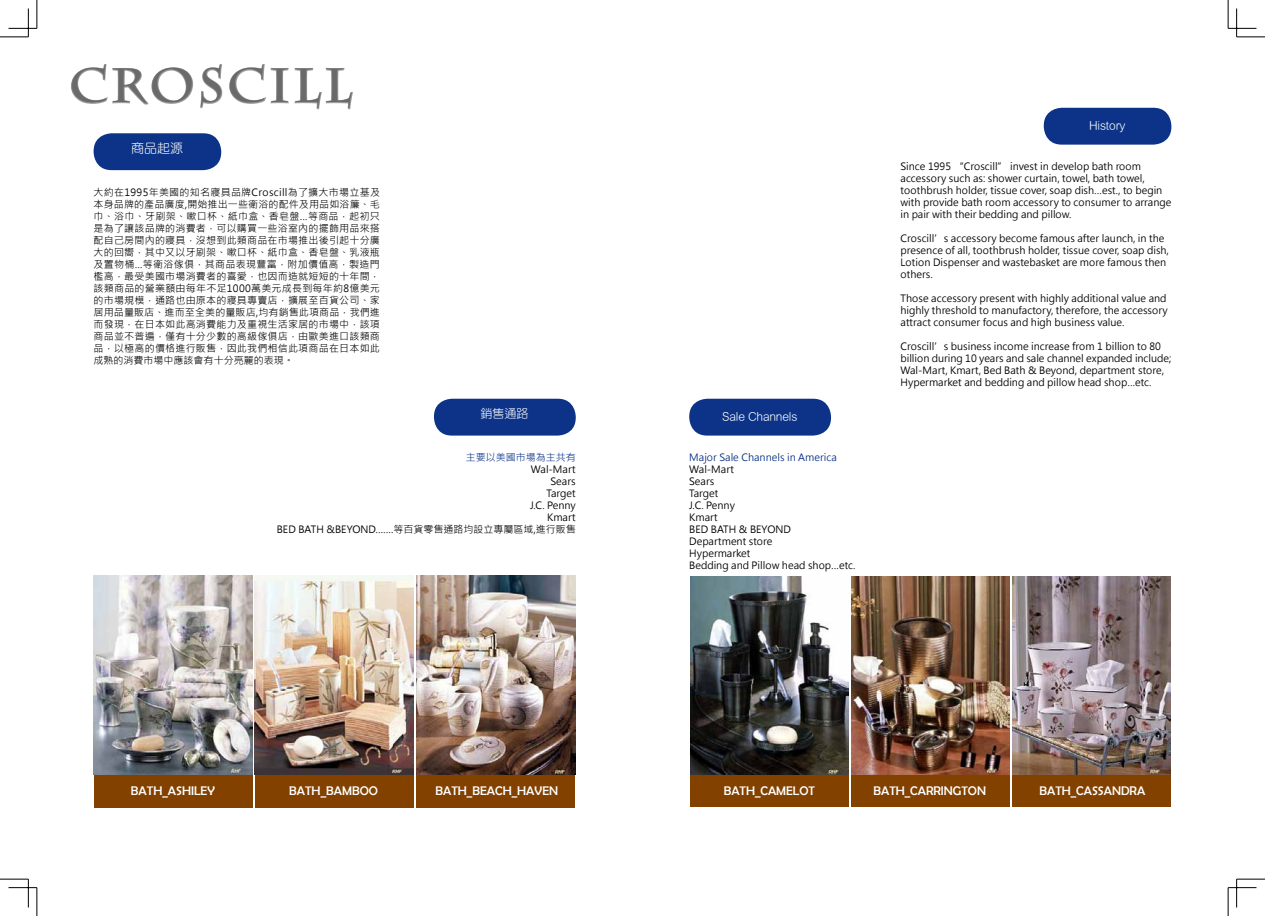
<style>
.page{position:relative;width:1265px;height:916px;background:#fff}
.page>*{position:absolute;margin:0;border:0;box-sizing:border-box;transform-origin:0 0}
.t1{font:700 48px "Charlemagne Std";letter-spacing:.06em;color:#6b6a6a}
.t2{font:13px "DF Yuan Lt HKP BF";color:#fff}
.t3{font:12.6px "Berlin Sans FB";color:#fff}
.t4{font:12px "DF Yuan Lt HKP BF";color:#fff}
.t5{font:10px/12px "Microsoft Jheng Hei";color:#000}
.t6{font:10px "Microsoft Jheng Hei";color:#0c3388}
</style>
<div class="page">
<svg style="left:71px;top:64px;width:282px;height:46px"></svg>
<div style="left:94px;top:133px;width:127px;height:37px;background:#0c3388;border-radius:18px"></div>
<div style="left:94px;top:576px;width:158px;height:231px;background:#834100"></div>
<img style="left:94px;top:576px;width:158px;height:198px">
<div style="left:255px;top:576px;width:159px;height:231px;background:#834100"></div>
<img style="left:255px;top:576px;width:159px;height:198px">
<div style="left:416px;top:576px;width:159px;height:231px;background:#834100"></div>
<img style="left:416px;top:576px;width:159px;height:198px">
<div style="left:690px;top:576px;width:158px;height:231px;background:#834100"></div>
<img style="left:690px;top:576px;width:158px;height:198px">
<div style="left:851px;top:576px;width:158px;height:231px;background:#834100"></div>
<img style="left:851px;top:576px;width:158px;height:198px">
<div style="left:1012px;top:576px;width:158px;height:231px;background:#834100"></div>
<img style="left:1012px;top:576px;width:158px;height:198px">
<div style="left:1043px;top:108px;width:128px;height:37px;background:#0c3388;border-radius:18px"></div>
<div style="left:689px;top:399px;width:142px;height:36px;background:#0c3388;border-radius:18px"></div>
<div style="left:434px;top:399px;width:141px;height:36px;background:#0c3388;border-radius:18px"></div>
<svg style="left:0;top:0;width:38px;height:38px"></svg>
<svg style="left:0;top:878px;width:38px;height:38px"></svg>
<svg style="left:1227px;top:0;width:37px;height:38px"></svg>
<svg style="left:1227px;top:878px;width:37px;height:38px"></svg>
<h1 class="t1" style="left:69px;top:58px;width:285px">CROSCILL</h1>
<h2 class="t2" style="left:131px;top:142px;width:53px">商品起源</h2>
<p class="t5" style="left:94px;top:186px;width:288px;text-align:justify">大約在1995年美國的知名寢具品牌Croscill為了擴大市場立基及本身品牌的產品廣度,開始推出一些衛浴的配件及用品如浴簾、毛巾、浴巾、牙刷架、嗽口杯、紙巾盒、香皂盤…等商品，起初只是為了讓該品牌的消費者，可以購買一些浴室內的擺飾用品來搭配自己房間內的寢具，沒想到此類商品在市場推出後引起十分廣大的回嚮，其中又以牙刷架、嗽口杯、紙巾盒、香皂盤、乳液瓶及置物桶…等衛浴傢俱，其商品表現豐富，附加價值高，製造門檻高，最受美國市場消費者的喜愛，也因而造就短短的十年間，該類商品的營業額由每年不足1000萬美元成長到每年約8億美元的市場規模，通路也由原本的寢具專賣店，擴展至百貨公司、家居用品量販店、進而至全美的量販店,均有銷售此項商品，我們進而發現，在日本如此高消費能力及重視生活家居的市場中，該項商品並不普遍，僅有十分少數的高級傢俱店，由歐美進口該類商品，以極高的價格進行販售，因此我們相信此項商品在日本如此成熟的消費市場中應該會有十分亮麗的表現。</p>
<p class="t4" style="left:480px;top:407px;width:50px">銷售通路</p>
<p class="t6" style="left:465px;top:451px;width:112px">主要以美國市場為主共有</p>
<p class="t5" style="left:277px;top:463px;width:300px;text-align:right">Wal-Mart<br>Sears<br>Target<br>J.C. Penny<br>Kmart<br>BED BATH &amp;BEYOND…….等百貨零售通路均設立專屬區域,進行販售</p>
<p class="t4" style="left:722px;top:410px;width:77px">Sale Channels</p>
<p class="t6" style="left:689px;top:451px;width:149px">Major Sale Channels in America</p>
<p class="t5" style="left:689px;top:463px;width:168px">Wal-Mart<br>Sears<br>Target<br>J.C. Penny<br>Kmart<br>BED BATH &amp; BEYOND<br>Department store<br>Hypermarket<br>Bedding and Pillow head shop…etc.</p>
<p class="t4" style="left:1088px;top:119px;width:38px">History</p>
<p class="t5" style="left:900px;top:161px;width:272px">Since 1995 “Croscill” invest in develop bath room accessory such as: shower curtain, towel, bath towel, toothbrush holder, tissue cover, soap dish…est., to begin with provide bath room accessory to consumer to arrange in pair with their bedding and pillow.</p>
<p class="t5" style="left:900px;top:233px;width:270px">Croscill’s accessory become famous after launch, in the presence of all, toothbrush holder, tissue cover, soap dish, Lotion Dispenser and wastebasket are more famous then others.</p>
<p class="t5" style="left:900px;top:293px;width:269px;text-align:justify">Those accessory present with highly additional value and highly threshold to manufactory, therefore, the accessory attract consumer focus and high business value.</p>
<p class="t5" style="left:900px;top:341px;width:272px">Croscill’s business income increase from 1 billion to 80 billion during 10 years and sale channel expanded include; Wal-Mart, Kmart, Bed Bath &amp; Beyond, department store, Hypermarket and bedding and pillow head shop…etc.</p>
<p class="t3" style="left:131px;top:784px;width:85px">BATH_ASHILEY</p>
<p class="t3" style="left:289px;top:784px;width:90px">BATH_BAMBOO</p>
<p class="t3" style="left:435px;top:784px;width:124px">BATH_BEACH_HAVEN</p>
<p class="t3" style="left:723px;top:784px;width:93px">BATH_CAMELOT</p>
<p class="t3" style="left:873px;top:784px;width:114px">BATH_CARRINGTON</p>
<p class="t3" style="left:1039px;top:784px;width:107px">BATH_CASSANDRA</p>
</div>
